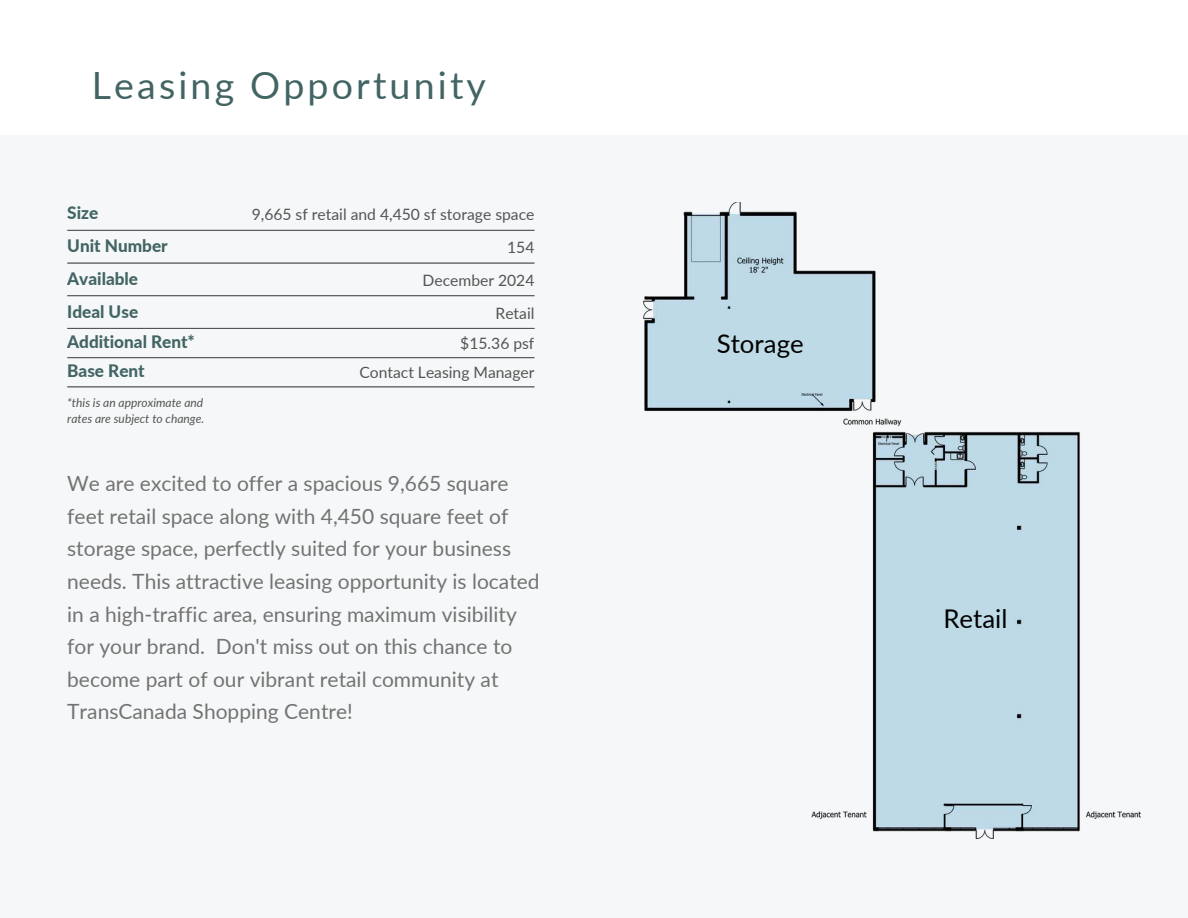
<style>
.page{position:relative;width:1188px;height:918px;background:#fff}
.page>*{position:absolute;margin:0;border:0;box-sizing:border-box;transform-origin:0 0}
.t1{font:37.5px "Lato";letter-spacing:.085em;color:#426564}
.t2{font:25.8px "Lato";color:#000}
.t3{font:21px/32.5px "Lato";color:#737373}
.t4{font:800 17.1px "Lato";color:#426564}
.t5{font:15.6px "Lato";color:#545454}
.t6{font:italic 12px/16px "Lato";color:#545454}
</style>
<div class="page">
<div style="left:0;top:135px;width:1187px;height:783px;background:#f6f7f8"></div>
<hr style="left:67px;top:230px;width:467px;height:1px;background:#545454">
<hr style="left:67px;top:262px;width:467px;height:2px;background:#545454">
<hr style="left:67px;top:295px;width:467px;height:1px;background:#545454">
<hr style="left:67px;top:328px;width:467px;height:1px;background:#545454">
<hr style="left:67px;top:357px;width:467px;height:1px;background:#545454">
<hr style="left:67px;top:386px;width:467px;height:1px;background:#545454">
<img style="left:643px;top:202px;width:497px;height:637px">
<h1 class="t1" style="left:92px;top:59px;width:396px">Leasing Opportunity</h1>
<p class="t4" style="left:67px;top:200px;width:33px">Size</p>
<p class="t5" style="left:252px;top:203px;width:284px">9,665 sf retail and 4,450 sf storage space</p>
<p class="t4" style="left:67px;top:233px;width:102px">Unit Number</p>
<p class="t5" style="left:507px;top:237px;width:29px">154</p>
<p class="t4" style="left:67px;top:266px;width:72px">Available</p>
<p class="t5" style="left:423px;top:269px;width:113px">December 2024</p>
<p class="t4" style="left:67px;top:299px;width:72px">Ideal Use</p>
<p class="t5" style="left:496px;top:302px;width:40px">Retail</p>
<p class="t4" style="left:67px;top:329px;width:129px">Additional Rent*</p>
<p class="t5" style="left:460px;top:332px;width:76px">$15.36 psf</p>
<p class="t4" style="left:67px;top:358px;width:79px">Base Rent</p>
<p class="t5" style="left:359px;top:362px;width:177px">Contact Leasing Manager</p>
<p class="t6" style="left:67px;top:394px;width:139px">*this is an approximate and rates are subject to change.</p>
<p class="t3" style="left:67px;top:466px;width:474px">We are excited to offer a spacious 9,665 square feet retail space along with 4,450 square feet of storage space, perfectly suited for your business needs. This attractive leasing opportunity is located in a high-traffic area, ensuring maximum visibility for your brand. Don't miss out on this chance to become part of our vibrant retail community at TransCanada Shopping Centre!</p>
<p class="t2" style="left:717px;top:326px;width:89px">Storage</p>
<p class="t2" style="left:943px;top:601px;width:66px">Retail</p>
</div>
